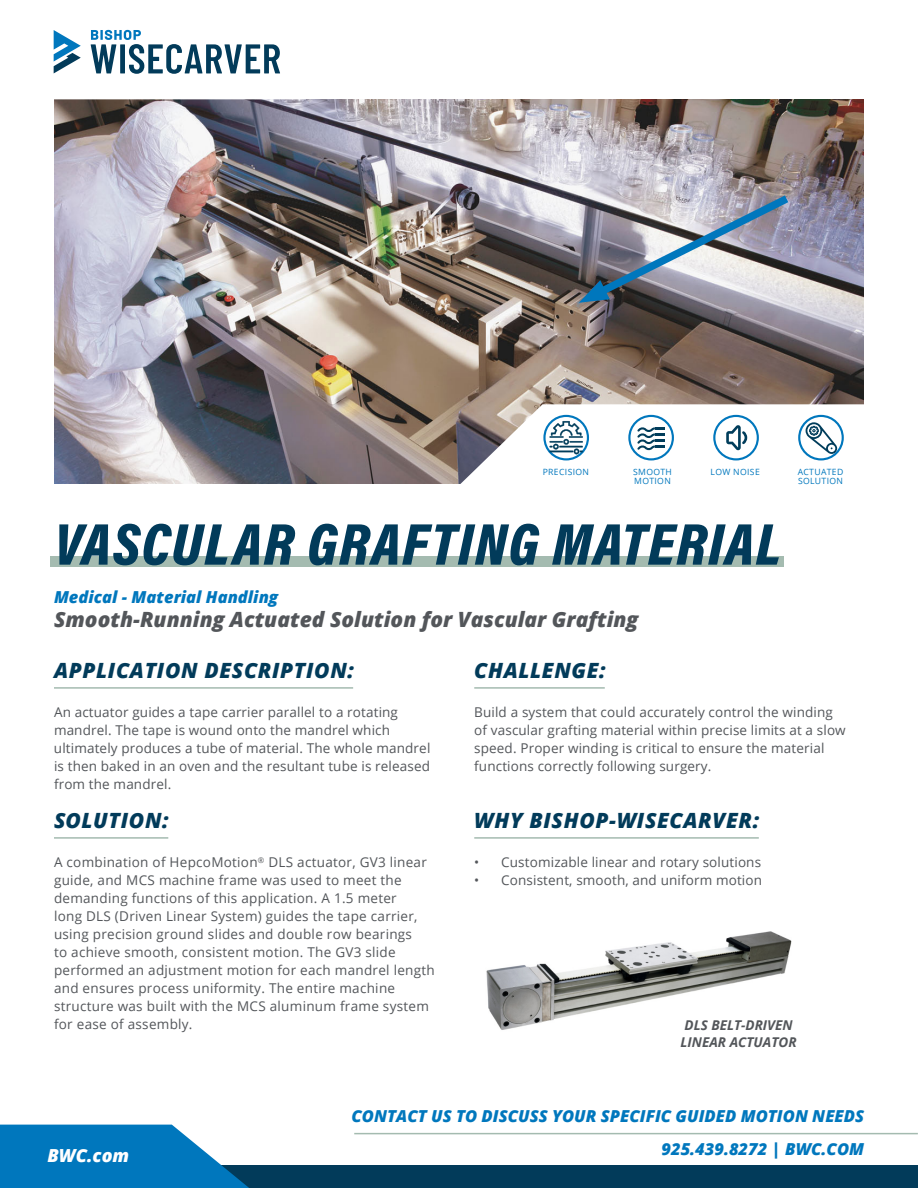
<style>
.page{position:relative;width:918px;height:1188px;background:#fff}
.page>*{position:absolute;margin:0;border:0;box-sizing:border-box;transform-origin:0 0}
.t1{font:italic 900 59.7px "Acumin Pro Cond";letter-spacing:.03em;color:#023b5a}
.Ttile_Headline{font:italic 800 21px "Open Sans";color:#53565a}
.Copy{font:italic 800 21px "Open Sans";letter-spacing:.03em;color:#023b5a}
.Headline{font:italic 800 21px "Open Sans";letter-spacing:.03em;color:#023b5a}
.t2{font:italic 800 18px "Open Sans";color:#fff}
.Subhead{font:italic 800 16.5px "Open Sans";color:#0077bd}
.Copy-2{font:13.5px/18px "Open Sans";letter-spacing:.02em;color:#53565a}
.Bullet_with_Icons{font:13.5px/18px "Open Sans";letter-spacing:.01em;color:#53565a}
.Subhead-2{font:italic 700 13.5px/16.5px "Open Sans";color:#53565a}
.t3{font:8.7px/8.7px "Open Sans";letter-spacing:.04em;color:#0077bd}
</style>
<div class="page">
<div style="left:0;top:1166px;width:918px;height:22px;background:#023b5a"></div>
<svg style="left:0;top:1125px;width:249px;height:63px;background:#2187c3"></svg>
<img style="left:54px;top:100px;width:810px;height:383px">
<hr style="left:54px;top:687px;width:299px;height:2px;background:#a4bbb0">
<hr style="left:474px;top:687px;width:131px;height:2px;background:#a4bbb0">
<svg style="left:446px;top:404px;width:418px;height:80px"></svg>
<div style="left:50px;top:557px;width:733px;height:10px;background:#a4bbb0"></div>
<div style="left:543px;top:415px;width:46px;height:45px;border:2px solid #0077bd;border-radius:50%"></div>
<svg style="left:550px;top:421px;width:33px;height:33px"></svg>
<div style="left:628px;top:415px;width:46px;height:45px;border:2px solid #0077bd;border-radius:50%"></div>
<div style="left:713px;top:415px;width:46px;height:45px;border:2px solid #0077bd;border-radius:50%"></div>
<div style="left:798px;top:415px;width:46px;height:45px;border:2px solid #0077bd;border-radius:50%"></div>
<hr style="left:54px;top:837px;width:114px;height:2px;background:#a4bbb0">
<img style="left:486px;top:931px;width:306px;height:99px">
<hr style="left:474px;top:837px;width:285px;height:2px;background:#a4bbb0">
<hr style="left:354px;top:1133px;width:564px;height:1px;background:#a4bbb0">
<svg style="left:637px;top:427px;width:27px;height:24px"></svg>
<svg style="left:726px;top:425px;width:22px;height:25px"></svg>
<svg style="left:806px;top:422px;width:31px;height:32px"></svg>
<svg style="left:579px;top:189px;width:218px;height:116px;background:#9a9eab"></svg>
<svg style="left:53px;top:29px;width:227px;height:45px"></svg>
<p class="t3" style="left:543px;top:467px;width:48px">PRECISION</p>
<p class="t3" style="left:633px;top:467px;width:40px">SMOOTH</p>
<p class="t3" style="left:711px;top:467px;width:51px">LOW NOISE</p>
<p class="t3" style="left:634px;top:476px;width:38px">MOTION</p>
<p class="t3" style="left:798px;top:467px;width:47px">ACTUATED<br>SOLUTION</p>
<p class="t1" style="left:54px;top:505px;width:729px">VASCULAR GRAFTING MATERIAL</p>
<p class="Subhead" style="left:54px;top:584px;width:226px">Medical - Material Handling</p>
<p class="Ttile_Headline" style="left:54px;top:603px;width:586px">Smooth-Running Actuated Solution for Vascular Grafting</p>
<p class="Copy" style="left:54px;top:654px;width:302px">APPLICATION DESCRIPTION:</p>
<p class="Copy-2" style="left:54px;top:703px;width:378px">An actuator guides a tape carrier parallel to a rotating mandrel. The tape is wound onto the mandrel which ultimately produces a tube of material. The whole mandrel is then baked in an oven and the resultant tube is released from the mandrel.</p>
<p class="Copy" style="left:54px;top:804px;width:116px">SOLUTION:</p>
<p class="Copy-2" style="left:54px;top:853px;width:382px">A combination of HepcoMotion<sup>®</sup> DLS actuator, GV3 linear guide, and MCS machine frame was used to meet the demanding functions of this application. A 1.5 meter<br>long DLS (Driven Linear System) guides the tape carrier, using precision ground slides and double row bearings<br>to achieve smooth, consistent motion. The GV3 slide performed an adjustment motion for each mandrel length and ensures process uniformity. The entire machine structure was built with the MCS aluminum frame system for ease of assembly.</p>
<p class="Headline" style="left:474px;top:654px;width:133px">CHALLENGE:</p>
<p class="Bullet_with_Icons" style="left:474px;top:703px;width:373px">Build a system that could accurately control the winding of vascular grafting material within precise limits at a slow speed. Proper winding is critical to ensure the material functions correctly following surgery.</p>
<p class="Headline" style="left:474px;top:804px;width:287px">WHY BISHOP-WISECARVER:</p>
<p class="Copy-2" style="left:474px;top:853px;width:288px">• Customizable linear and rotary solutions</p>
<p class="Copy-2" style="left:474px;top:871px;width:289px">• Consistent, smooth, and uniform motion</p>
<p class="Subhead-2" style="left:681px;top:1017px;width:118px">DLS BELT-DRIVEN<br>LINEAR ACTUATOR</p>
<p class="t2" style="left:48px;top:1142px;width:83px">BWC.com</p>
<p class="Subhead" style="left:352px;top:1104px;width:514px">CONTACT US TO DISCUSS YOUR SPECIFIC GUIDED MOTION NEEDS</p>
<p class="Subhead" style="left:662px;top:1137px;width:204px">925.439.8272 | BWC.COM</p>
</div>
